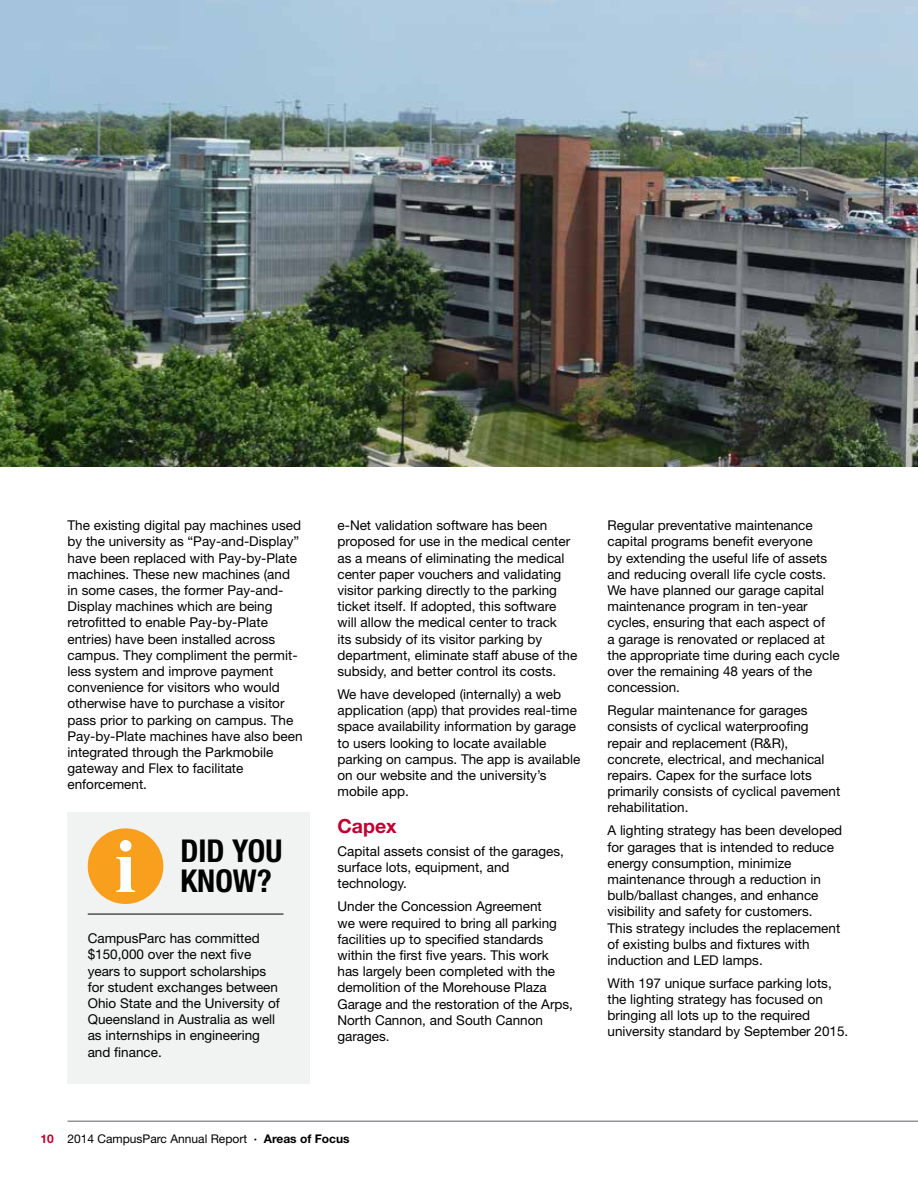
<style>
.page{position:relative;width:918px;height:1188px;background:#fff}
.page>*{position:absolute;margin:0;border:0;box-sizing:border-box;transform-origin:0 0}
.t1{font:700 condensed 31.5px/30px "Helvetica Neue LT Std";color:#000}
.t2{font:700 19.5px "Helvetica Neue LT Std";color:#c3002f}
.t3{font:13.5px/16.2px "Helvetica Neue LT Std";color:#000}
.t4{font:12px "Helvetica Neue LT Std";color:#000}
.s1{font-weight:700;color:#c3002f}
.s2{font-weight:700}
</style>
<div class="page">
<hr style="left:68px;top:1120px;width:850px;height:2px;background:#939598">
<img style="left:0;top:0;width:918px;height:467px">
<div style="left:68px;top:812px;width:242px;height:272px;background:#f1f2f2"></div>
<div style="left:88px;top:828px;width:75px;height:76px;background:#f99f1e;border-radius:50%"></div>
<svg style="left:116px;top:840px;width:19px;height:52px"></svg>
<hr style="left:88px;top:914px;width:196px;height:1px;background:#000">
<p class="t3" style="left:68px;top:517px;width:237px">The existing digital pay machines used by the university as “Pay-and-Display” have been replaced with Pay-by-Plate machines. These new machines (and in some cases, the former Pay-and-Display machines which are being retrofitted to enable Pay-by-Plate entries) have been installed across campus. They compliment the permit&shy;less system and improve payment convenience for visitors who would otherwise have to purchase a visitor pass prior to parking on campus. The Pay-by-Plate machines have also been integrated through the Parkmobile gateway and Flex to facilitate enforcement.</p>
<p class="t3" style="left:338px;top:517px;width:241px">e-Net validation software has been proposed for use in the medical center as a means of eliminating the medical center paper vouchers and validating visitor parking directly to the parking ticket itself. If adopted, this software will allow the medical center to track<br>its subsidy of its visitor parking by department, eliminate staff abuse of the subsidy, and better control its costs.</p>
<p class="t3" style="left:338px;top:686px;width:244px">We have developed (internally) a web application (app) that provides real-time space availability information by garage to users looking to locate available parking on campus. The app is available on our website and the university’s mobile app.</p>
<h2 class="t2" style="left:338px;top:814px;width:61px">Capex</h2>
<p class="t3" style="left:338px;top:843px;width:228px">Capital assets consist of the garages, surface lots, equipment, and technology.</p>
<p class="t3" style="left:338px;top:898px;width:237px">Under the Concession Agreement<br>we were required to bring all parking facilities up to specified standards within the first five years. This work has largely been completed with the demolition of the Morehouse Plaza<br>Garage and the restoration of the Arps,<br>North Cannon, and South Cannon garages.</p>
<h1 class="t1" style="left:180px;top:836px;width:104px">DID YOU<br>KNOW?</h1>
<p class="t3" style="left:88px;top:930px;width:194px">CampusParc has committed $150,000 over the next five years to support scholarships for student exchanges between<br>Ohio State and the University of<br>Queensland in Australia as well as internships in engineering and finance.</p>
<p class="t3" style="left:608px;top:517px;width:234px">Regular preventative maintenance capital programs benefit everyone<br>by extending the useful life of assets and reducing overall life cycle costs.<br>We have planned our garage capital maintenance program in ten-year cycles, ensuring that each aspect of<br>a garage is renovated or replaced at the appropriate time during each cycle over the remaining 48 years of the concession.</p>
<p class="t3" style="left:608px;top:702px;width:234px">Regular maintenance for garages consists of cyclical waterproofing repair and replacement (R&amp;R), concrete, electrical, and mechanical repairs. Capex for the surface lots primarily consists of cyclical pavement rehabilitation.</p>
<p class="t3" style="left:608px;top:822px;width:236px">A lighting strategy has been developed for garages that is intended to reduce energy consumption, minimize maintenance through a reduction in bulb/ballast changes, and enhance visibility and safety for customers.<br>This strategy includes the replacement of existing bulbs and fixtures with induction and LED lamps.</p>
<p class="t3" style="left:608px;top:975px;width:242px">With 197 unique surface parking lots, the lighting strategy has focused on bringing all lots up to the required university standard by September 2015.</p>
<p class="t4" style="left:41px;top:1131px;width:310px"><span class="s1">10</span> 2014 CampusParc Annual Report <span class="s2">∙ Areas of Focus</span></p>
</div>
